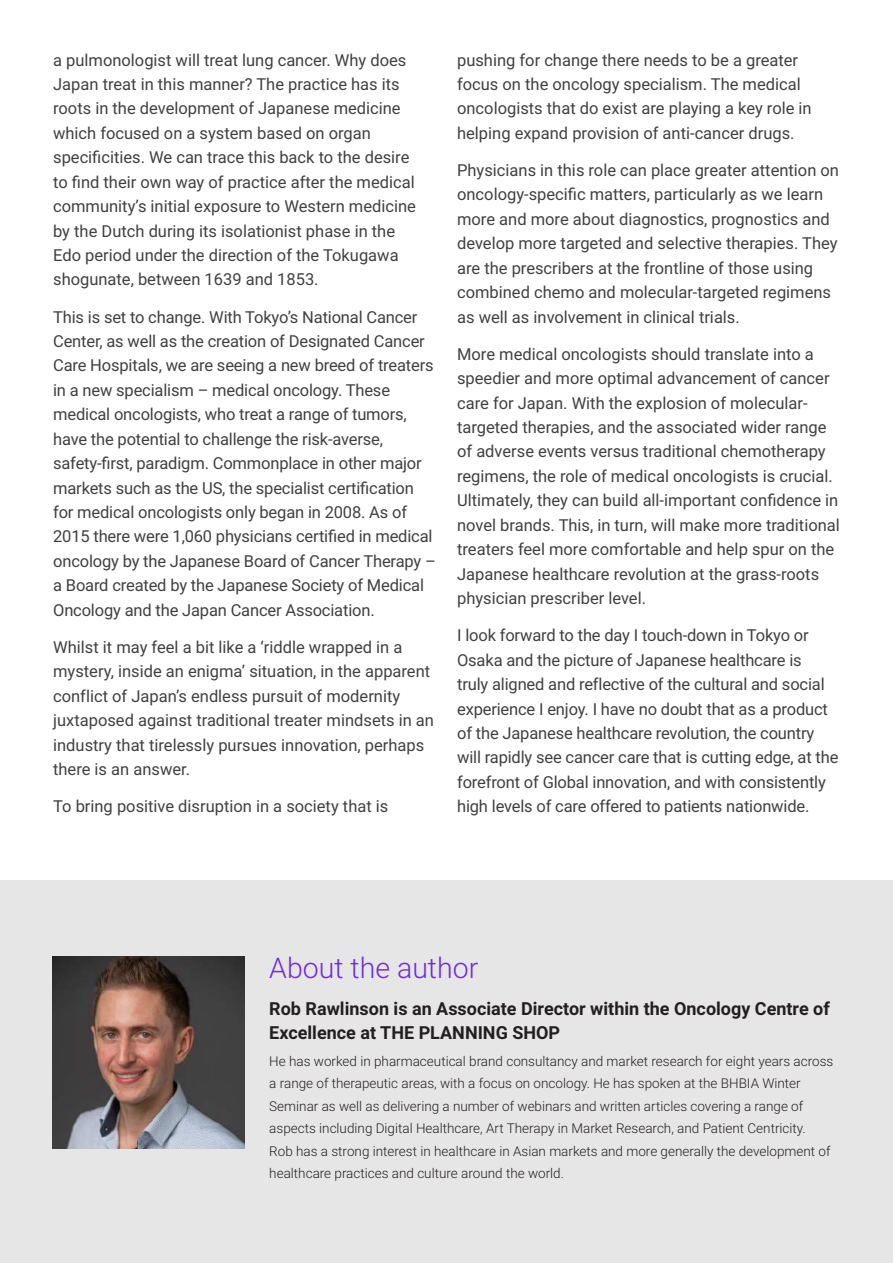
<style>
.page{position:relative;width:893px;height:1263px;background:#fff}
.page>*{position:absolute;margin:0;border:0;box-sizing:border-box;transform-origin:0 0}
.t1{font:300 28.5px "Roboto";color:#6e2cdc}
.t2{font:700 18px/24px "Roboto";color:#231f20}
.t3{font:16.5px/24.5px "Roboto";color:#404040}
.t4{font:300 13.5px/22.5px "Roboto";color:#231f20}
</style>
<div class="page">
<div style="left:0;top:881px;width:893px;height:382px;background:#e7e6e6"></div>
<img style="left:53px;top:957px;width:191px;height:191px">
<p class="t3" style="left:53px;top:47px;width:364px">a pulmonologist will treat lung cancer. Why does Japan treat in this manner? The practice has its roots in the development of Japanese medicine which focused on a system based on organ specificities. We can trace this back to the desire to find their own way of practice after the medical community’s initial exposure to Western medicine by the Dutch during its isolationist phase in the Edo period under the direction of the Tokugawa shogunate, between 1639 and 1853.</p>
<p class="t3" style="left:53px;top:304px;width:384px">This is set to change. With Tokyo’s National Cancer Center, as well as the creation of Designated Cancer Care Hospitals, we are seeing a new breed of treaters in a new specialism – medical oncology. These medical oncologists, who treat a range of tumors, have the potential to challenge the risk-averse, safety-first, paradigm. Commonplace in other major markets such as the US, the specialist certification for medical oncologists only began in 2008. As of 2015 there were 1,060 physicians certified in medical oncology by the Japanese Board of Cancer Therapy – a Board created by the Japanese Society of Medical Oncology and the Japan Cancer Association.</p>
<p class="t3" style="left:53px;top:634px;width:382px">Whilst it may feel a bit like a ‘riddle wrapped in a mystery, inside an enigma’ situation, in the apparent conflict of Japan’s endless pursuit of modernity juxtaposed against traditional treater mindsets in an industry that tirelessly pursues innovation, perhaps there is an answer.</p>
<p class="t3" style="left:53px;top:793px;width:337px">To bring positive disruption in a society that is</p>
<p class="t3" style="left:457px;top:47px;width:356px">pushing for change there needs to be a greater focus on the oncology specialism. The medical oncologists that do exist are playing a key role in helping expand provision of anti-cancer drugs.</p>
<p class="t3" style="left:457px;top:157px;width:383px">Physicians in this role can place greater attention on oncology-specific matters, particularly as we learn more and more about diagnostics, prognostics and develop more targeted and selective therapies. They are the prescribers at the frontline of those using combined chemo and molecular-targeted regimens as well as involvement in clinical trials.</p>
<p class="t3" style="left:457px;top:341px;width:384px">More medical oncologists should translate into a speedier and more optimal advancement of cancer care for Japan. With the explosion of molecular&shy;targeted therapies, and the associated wider range of adverse events versus traditional chemotherapy regimens, the role of medical oncologists is crucial.<br>Ultimately, they can build all-important confidence in novel brands. This, in turn, will make more traditional treaters feel more comfortable and help spur on the Japanese healthcare revolution at the grass-roots physician prescriber level.</p>
<p class="t3" style="left:457px;top:622px;width:383px">I look forward to the day I touch-down in Tokyo or Osaka and the picture of Japanese healthcare is<br>truly aligned and reflective of the cultural and social experience I enjoy. I have no doubt that as a product of the Japanese healthcare revolution, the country will rapidly see cancer care that is cutting edge, at the forefront of Global innovation, and with consistently high levels of care offered to patients nationwide.</p>
<h1 class="t1" style="left:269px;top:948px;width:210px">About the author</h1>
<p class="t2" style="left:269px;top:996px;width:562px">Rob Rawlinson is an Associate Director within the Oncology Centre of<br>Excellence at THE PLANNING SHOP</p>
<p class="t4" style="left:269px;top:1049px;width:566px">He has worked in pharmaceutical brand consultancy and market research for eight years across a range of therapeutic areas, with a focus on oncology. He has spoken at the BHBIA Winter Seminar as well as delivering a number of webinars and written articles covering a range of aspects including Digital Healthcare, Art Therapy in Market Research, and Patient Centricity.<br>Rob has a strong interest in healthcare in Asian markets and more generally the development of healthcare practices and culture around the world.</p>
</div>
